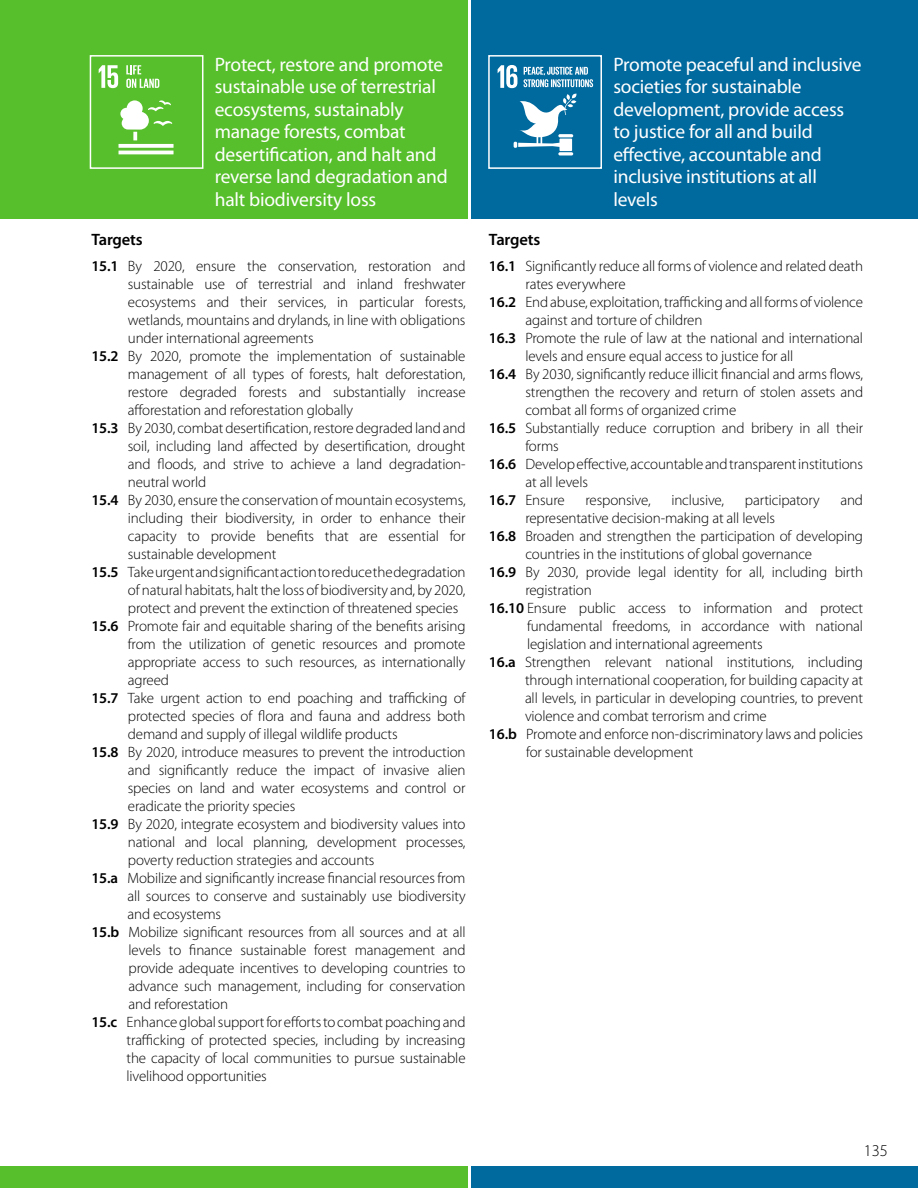
<style>
.page{position:relative;width:918px;height:1188px;background:#fff}
.page>*{position:absolute;margin:0;border:0;box-sizing:border-box;transform-origin:0 0}
.t1{font:19.5px/22.5px "Myriad Pro";letter-spacing:-.01em;color:#fff}
.t2{font:600 16.5px "Myriad Pro";letter-spacing:-.01em;color:#000}
.t3{font:300 16.5px "Myriad Pro";color:#000}
.t4{font:300 15px "Myriad Pro";letter-spacing:-.01em;color:#000}
.s1{font-weight:600}
</style>
<div class="page">
<div style="left:0;top:0;width:468px;height:219px;background:#57bf2b"></div>
<div style="left:472px;top:0;width:446px;height:219px;background:#00699e"></div>
<div style="left:90px;top:55px;width:113px;height:114px;background:#57bf2b;border:2px solid #fff"></div>
<svg style="left:99px;top:65px;width:19px;height:23px"></svg>
<svg style="left:119px;top:144px;width:55px;height:4px"></svg>
<hr style="left:119px;top:151px;width:55px;height:3px;background:#fff">
<svg style="left:120px;top:100px;width:52px;height:40px"></svg>
<svg style="left:126px;top:65px;width:33px;height:23px"></svg>
<div style="left:488px;top:55px;width:114px;height:114px;background:#00699e;border:2px solid #fff"></div>
<hr style="left:558px;top:152px;width:15px;height:3px;background:#fff;border-radius:2px">
<svg style="left:498px;top:65px;width:95px;height:86px"></svg>
<div style="left:0;top:1167px;width:468px;height:21px;background:#57bf2b"></div>
<div style="left:472px;top:1167px;width:446px;height:21px;background:#00699e"></div>
<h1 class="t1" style="left:215px;top:53px;width:235px">Protect, restore and promote sustainable use of terrestrial ecosystems, sustainably manage forests, combat desertification, and halt and reverse land degradation and halt biodiversity loss</h1>
<p class="t2" style="left:91px;top:229px;width:53px">Targets</p>
<p class="t4" style="left:91px;top:257px;width:376px"><span class="s1">15.1</span> By 2020, ensure the conservation, restoration and</p>
<p class="t4" style="left:128px;top:275px;width:339px">sustainable use of terrestrial and inland freshwater</p>
<p class="t4" style="left:128px;top:293px;width:339px">ecosystems and their services, in particular forests,</p>
<p class="t4" style="left:128px;top:311px;width:339px">wetlands, mountains and drylands, in line with obligations</p>
<p class="t4" style="left:128px;top:329px;width:187px">under international agreements</p>
<p class="t4" style="left:91px;top:347px;width:376px"><span class="s1">15.2</span> By 2020, promote the implementation of sustainable</p>
<p class="t4" style="left:128px;top:365px;width:339px">management of all types of forests, halt deforestation,</p>
<p class="t4" style="left:128px;top:383px;width:339px">restore degraded forests and substantially increase</p>
<p class="t4" style="left:128px;top:401px;width:227px">afforestation and reforestation globally</p>
<p class="t4" style="left:91px;top:419px;width:376px"><span class="s1">15.3</span> By 2030, combat desertification, restore degraded land and</p>
<p class="t4" style="left:128px;top:437px;width:339px">soil, including land affected by desertification, drought</p>
<p class="t4" style="left:128px;top:455px;width:339px">and floods, and strive to achieve a land degradation-</p>
<p class="t4" style="left:128px;top:473px;width:80px">neutral world</p>
<p class="t4" style="left:91px;top:491px;width:376px"><span class="s1">15.4</span> By 2030, ensure the conservation of mountain ecosystems,</p>
<p class="t4" style="left:128px;top:509px;width:339px">including their biodiversity, in order to enhance their</p>
<p class="t4" style="left:128px;top:527px;width:339px">capacity to provide benefits that are essential for</p>
<p class="t4" style="left:128px;top:545px;width:150px">sustainable development</p>
<p class="t4" style="left:91px;top:563px;width:376px"><span class="s1">15.5</span> Take urgent and significant action to reduce the degradation</p>
<p class="t4" style="left:128px;top:581px;width:339px">of natural habitats, halt the loss of biodiversity and, by 2020,</p>
<p class="t4" style="left:128px;top:599px;width:332px">protect and prevent the extinction of threatened species</p>
<p class="t4" style="left:91px;top:617px;width:376px"><span class="s1">15.6</span> Promote fair and equitable sharing of the benefits arising</p>
<p class="t4" style="left:128px;top:635px;width:339px">from the utilization of genetic resources and promote</p>
<p class="t4" style="left:128px;top:653px;width:339px">appropriate access to such resources, as internationally</p>
<p class="t4" style="left:128px;top:671px;width:43px">agreed</p>
<p class="t4" style="left:91px;top:689px;width:376px"><span class="s1">15.7</span> Take urgent action to end poaching and trafficking of</p>
<p class="t4" style="left:128px;top:707px;width:339px">protected species of flora and fauna and address both</p>
<p class="t4" style="left:128px;top:725px;width:271px">demand and supply of illegal wildlife products</p>
<p class="t4" style="left:91px;top:743px;width:376px"><span class="s1">15.8</span> By 2020, introduce measures to prevent the introduction</p>
<p class="t4" style="left:128px;top:761px;width:339px">and significantly reduce the impact of invasive alien</p>
<p class="t4" style="left:128px;top:779px;width:339px">species on land and water ecosystems and control or</p>
<p class="t4" style="left:128px;top:797px;width:169px">eradicate the priority species</p>
<p class="t4" style="left:91px;top:815px;width:376px"><span class="s1">15.9</span> By 2020, integrate ecosystem and biodiversity values into</p>
<p class="t4" style="left:128px;top:833px;width:339px">national and local planning, development processes,</p>
<p class="t4" style="left:128px;top:851px;width:248px">poverty reduction strategies and accounts</p>
<p class="t4" style="left:91px;top:869px;width:376px"><span class="s1">15.a</span> Mobilize and significantly increase financial resources from</p>
<p class="t4" style="left:127px;top:887px;width:340px">all sources to conserve and sustainably use biodiversity</p>
<p class="t4" style="left:127px;top:905px;width:95px">and ecosystems</p>
<p class="t4" style="left:91px;top:923px;width:376px"><span class="s1">15.b</span> Mobilize significant resources from all sources and at all</p>
<p class="t4" style="left:129px;top:941px;width:338px">levels to finance sustainable forest management and</p>
<p class="t4" style="left:129px;top:959px;width:339px">provide adequate incentives to developing countries to</p>
<p class="t4" style="left:129px;top:977px;width:339px">advance such management, including for conservation</p>
<p class="t4" style="left:129px;top:995px;width:101px">and reforestation</p>
<p class="t4" style="left:91px;top:1013px;width:376px"><span class="s1">15.c</span> Enhance global support for efforts to combat poaching and</p>
<p class="t4" style="left:127px;top:1031px;width:340px">trafficking of protected species, including by increasing</p>
<p class="t4" style="left:127px;top:1049px;width:341px">the capacity of local communities to pursue sustainable</p>
<p class="t4" style="left:127px;top:1067px;width:142px">livelihood opportunities</p>
<h1 class="t1" style="left:613px;top:53px;width:250px">Promote peaceful and inclusive societies for sustainable development, provide access to justice for all and build effective, accountable and inclusive institutions at all levels</h1>
<p class="t2" style="left:489px;top:229px;width:53px">Targets</p>
<p class="t4" style="left:489px;top:257px;width:376px"><span class="s1">16.1</span> Significantly reduce all forms of violence and related death</p>
<p class="t4" style="left:525px;top:275px;width:102px">rates everywhere</p>
<p class="t4" style="left:489px;top:293px;width:376px"><span class="s1">16.2</span> End abuse, exploitation, trafficking and all forms of violence</p>
<p class="t4" style="left:525px;top:311px;width:178px">against and torture of children</p>
<p class="t4" style="left:489px;top:329px;width:376px"><span class="s1">16.3</span> Promote the rule of law at the national and international</p>
<p class="t4" style="left:525px;top:347px;width:270px">levels and ensure equal access to justice for all</p>
<p class="t4" style="left:489px;top:365px;width:376px"><span class="s1">16.4</span> By 2030, significantly reduce illicit financial and arms flows,</p>
<p class="t4" style="left:525px;top:383px;width:339px">strengthen the recovery and return of stolen assets and</p>
<p class="t4" style="left:525px;top:401px;width:212px">combat all forms of organized crime</p>
<p class="t4" style="left:489px;top:419px;width:376px"><span class="s1">16.5</span> Substantially reduce corruption and bribery in all their</p>
<p class="t4" style="left:525px;top:437px;width:35px">forms</p>
<p class="t4" style="left:489px;top:455px;width:376px"><span class="s1">16.6</span> Develop effective, accountable and transparent institutions</p>
<p class="t4" style="left:525px;top:473px;width:64px">at all levels</p>
<p class="t4" style="left:489px;top:491px;width:77px"><span class="s1">16.7</span> Ensure</p>
<p class="t4" style="left:586px;top:491px;width:67px">responsive,</p>
<p class="t4" style="left:671px;top:491px;width:54px">inclusive,</p>
<p class="t4" style="left:745px;top:491px;width:76px">participatory</p>
<p class="t4" style="left:840px;top:491px;width:24px">and</p>
<p class="t4" style="left:525px;top:509px;width:251px">representative decision-making at all levels</p>
<p class="t4" style="left:489px;top:527px;width:376px"><span class="s1">16.8</span> Broaden and strengthen the participation of developing</p>
<p class="t4" style="left:525px;top:545px;width:288px">countries in the institutions of global governance</p>
<p class="t4" style="left:489px;top:563px;width:376px"><span class="s1">16.9</span> By 2030, provide legal identity for all, including birth</p>
<p class="t4" style="left:525px;top:581px;width:68px">registration</p>
<p class="t4" style="left:489px;top:599px;width:376px"><span class="s1">16.10</span> Ensure public access to information and protect</p>
<p class="t4" style="left:527px;top:617px;width:338px">fundamental freedoms, in accordance with national</p>
<p class="t4" style="left:527px;top:635px;width:237px">legislation and international agreements</p>
<p class="t4" style="left:489px;top:653px;width:376px"><span class="s1">16.a</span> Strengthen relevant national institutions, including</p>
<p class="t4" style="left:525px;top:671px;width:340px">through international cooperation, for building capacity at</p>
<p class="t4" style="left:525px;top:689px;width:340px">all levels, in particular in developing countries, to prevent</p>
<p class="t4" style="left:525px;top:707px;width:243px">violence and combat terrorism and crime</p>
<p class="t4" style="left:489px;top:725px;width:376px"><span class="s1">16.b</span> Promote and enforce non-discriminatory laws and policies</p>
<p class="t4" style="left:526px;top:743px;width:169px">for sustainable development</p>
<p class="t3" style="left:864px;top:1140px;width:26px">135</p>
</div>
